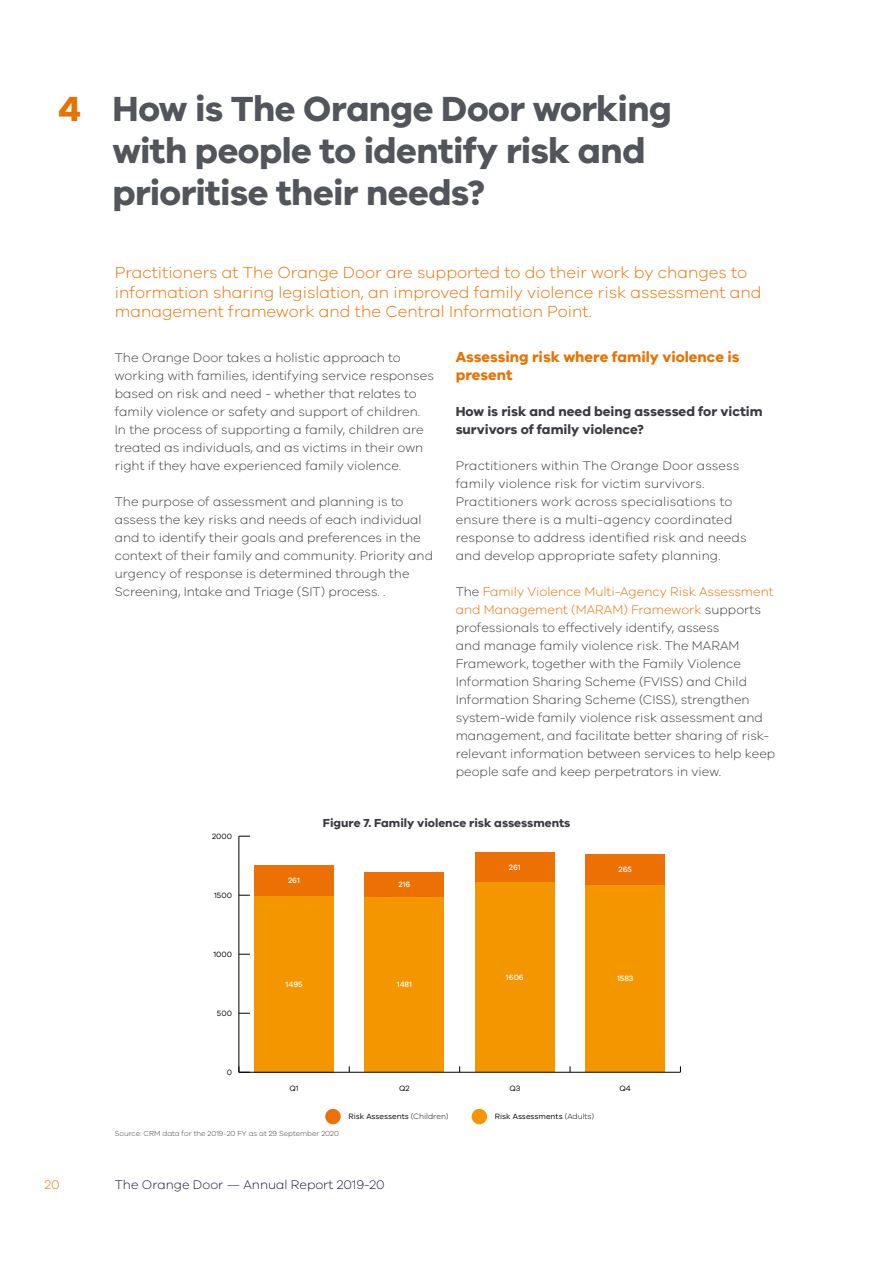
<style>
.page{position:relative;width:893px;height:1263px;background:#fff}
.page>*{position:absolute;margin:0;border:0;box-sizing:border-box;transform-origin:0 0}
.t1{font:700 36px/42px "VIC";letter-spacing:-.015em;color:#52555b}
.t2{font:300 16.5px/19.5px "VIC";color:#e67200}
.t3{font:700 15px/18px "VIC";color:#e67200}
.t4{font:700 13.5px/18px "VIC";color:#3b3c43}
.t5{font:300 12.9px/18px "VIC";color:#3b3c43}
.t6{font:300 12.9px "VIC";color:#1e1246}
.t7{font:300 12.9px "VIC";color:#e67200}
.t8{font:700 12px "VIC";color:#3b3c43}
.t9{font:7.95px "VIC";color:#000}
.t10{font:500 7.95px "VIC";color:#fff}
.t11{font:300 7.5px "VIC";color:#3b3c43}
.s1{color:#e67200}
.s2{font-weight:300}
</style>
<div class="page">
<div style="left:325px;top:1109px;width:16px;height:15px;background:#ed7004;border-radius:50%"></div>
<div style="left:472px;top:1109px;width:15px;height:15px;background:#f49600;border-radius:50%"></div>
<div style="left:254px;top:865px;width:80px;height:31px;background:#ed7004"></div>
<div style="left:365px;top:872px;width:79px;height:25px;background:#ed7004"></div>
<div style="left:475px;top:852px;width:80px;height:31px;background:#ed7004"></div>
<div style="left:585px;top:854px;width:80px;height:31px;background:#ed7004"></div>
<div style="left:254px;top:896px;width:80px;height:176px;background:#f49600"></div>
<div style="left:365px;top:897px;width:79px;height:175px;background:#f49600"></div>
<div style="left:475px;top:883px;width:80px;height:189px;background:#f49600"></div>
<div style="left:585px;top:885px;width:80px;height:187px;background:#f49600"></div>
<hr style="left:239px;top:1072px;width:441px;height:1px;background:#000">
<hr style="left:238px;top:836px;width:1px;height:236px;background:#000">
<svg style="left:238px;top:1066px;width:12px;height:7px"></svg>
<h1 class="t1" style="left:112px;top:87px;width:561px;text-indent:-54px"><span class="s1">4</span> How is The Orange Door working with people to identify risk and prioritise their needs?</h1>
<p class="t2" style="left:115px;top:262px;width:648px">Practitioners at The Orange Door are supported to do their work by changes to information sharing legislation, an improved family violence risk assessment and management framework and the Central Information Point.</p>
<p class="t5" style="left:115px;top:348px;width:321px">The Orange Door takes a holistic approach to working with families, identifying service responses based on risk and need - whether that relates to family violence or safety and support of children.<br>In the process of supporting a family, children are treated as individuals, and as victims in their own right if they have experienced family violence.</p>
<p class="t5" style="left:115px;top:492px;width:320px">The purpose of assessment and planning is to assess the key risks and needs of each individual and to identify their goals and preferences in the context of their family and community. Priority and urgency of response is determined through the Screening, Intake and Triage (SIT) process. .</p>
<p class="t3" style="left:456px;top:348px;width:285px">Assessing risk where family violence is present</p>
<p class="t4" style="left:456px;top:402px;width:308px">How is risk and need being assessed for victim survivors of family violence?</p>
<p class="t5" style="left:456px;top:456px;width:292px">Practitioners within The Orange Door assess family violence risk for victim survivors.<br>Practitioners work across specialisations to ensure there is a multi-agency coordinated response to address identified risk and needs and develop appropriate safety planning.</p>
<p class="t5" style="left:456px;top:582px;width:321px">The <span class="s1">Family Violence Multi-Agency Risk Assessment and Management (MARAM) Framework</span> supports professionals to effectively identify, assess<br>and manage family violence risk. The MARAM Framework, together with the Family Violence Information Sharing Scheme (FVISS) and Child Information Sharing Scheme (CISS), strengthen system-wide family violence risk assessment and management, and facilitate better sharing of risk&shy;relevant information between services to help keep people safe and keep perpetrators in view.</p>
<p class="t9" style="left:212px;top:831px;width:21px">2000</p>
<p class="t9" style="left:214px;top:890px;width:19px">1500</p>
<p class="t9" style="left:213px;top:949px;width:20px">1000</p>
<p class="t9" style="left:217px;top:1008px;width:16px">500</p>
<p class="t9" style="left:227px;top:1067px;width:7px">0</p>
<p class="t10" style="left:288px;top:875px;width:13px">261</p>
<p class="t8" style="left:323px;top:816px;width:249px">Figure 7. Family violence risk assessments</p>
<p class="t10" style="left:399px;top:880px;width:13px">216</p>
<p class="t10" style="left:509px;top:862px;width:13px">261</p>
<p class="t10" style="left:286px;top:979px;width:19px">1495</p>
<p class="t10" style="left:397px;top:980px;width:17px">1481</p>
<p class="t10" style="left:506px;top:972px;width:19px">1606</p>
<p class="t10" style="left:619px;top:865px;width:15px">265</p>
<p class="t10" style="left:617px;top:974px;width:18px">1583</p>
<p class="t9" style="left:289px;top:1084px;width:11px">Q1</p>
<p class="t9" style="left:399px;top:1084px;width:12px">Q2</p>
<p class="t9" style="left:509px;top:1084px;width:13px">Q3</p>
<p class="t9" style="left:620px;top:1084px;width:13px">Q4</p>
<p class="t9" style="left:348px;top:1111px;width:102px">Risk Assessents <span class="s2">(Children)</span></p>
<p class="t9" style="left:495px;top:1111px;width:101px">Risk Assessments <span class="s2">(Adults)</span></p>
<p class="t11" style="left:115px;top:1129px;width:226px">Source: CRM data for the 2019-20 FY as at 29 September 2020</p>
<p class="t7" style="left:45px;top:1177px;width:17px">20</p>
<p class="t6" style="left:115px;top:1177px;width:271px">The Orange Door — Annual Report 2019-20</p>
</div>
